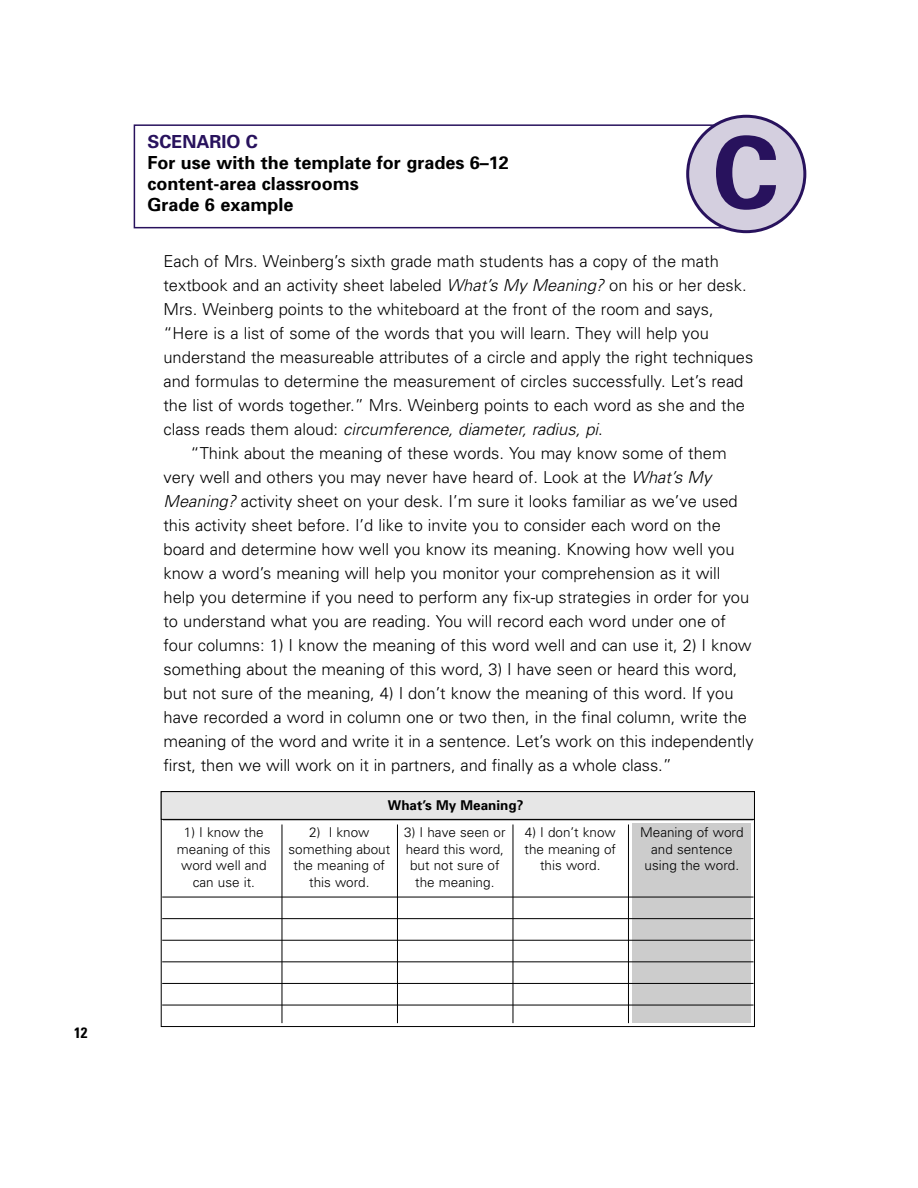
<style>
.page{position:relative;width:918px;height:1188px;background:#fff}
.page>*{position:absolute;margin:0;border:0;box-sizing:border-box;transform-origin:0 0}
.t1{font:700 99px "Univers";color:#28125d}
.t2{font:700 18px/21px "Univers";color:#000}
.t3{font:700 18px "Univers";color:#28125d}
.t4{font:300 16.5px "Univers";color:#000}
.t5{font:italic 300 16.5px "Univers";color:#000}
.t6{font:700 condensed 15px "Univers";color:#000}
.t7{font:300 13.5px/16.5px "Univers";color:#000;text-align:center}
.t8{font:700 13.5px "Univers";color:#000}
.s1{font-style:italic}
.s2{font-style:normal}
</style>
<div class="page">
<div style="left:633px;top:823px;width:118px;height:199px;background:#ccc"></div>
<div style="left:134px;top:124px;width:616px;height:104px;border:2px solid #28125d"></div>
<svg style="left:686px;top:115px;width:120px;height:118px"></svg>
<div style="left:162px;top:792px;width:592px;height:27px;background:#e6e6e6"></div>
<div style="left:161px;top:791px;width:594px;height:29px;border:1px solid #000"></div>
<hr style="left:162px;top:897px;width:592px;height:1px;background:#000">
<hr style="left:162px;top:918px;width:592px;height:1px;background:#000">
<hr style="left:162px;top:940px;width:592px;height:1px;background:#000">
<hr style="left:162px;top:962px;width:592px;height:1px;background:#000">
<hr style="left:162px;top:983px;width:592px;height:1px;background:#000">
<hr style="left:162px;top:1005px;width:592px;height:1px;background:#000">
<hr style="left:282px;top:824px;width:1px;height:199px;background:#000">
<hr style="left:397px;top:824px;width:1px;height:199px;background:#000">
<hr style="left:513px;top:824px;width:1px;height:199px;background:#000">
<hr style="left:628px;top:824px;width:1px;height:199px;background:#000">
<p class="t6" style="left:74px;top:1027px;width:15px">12</p>
<p class="t3" style="left:147px;top:135px;width:112px">SCENARIO C</p>
<p class="t2" style="left:147px;top:154px;width:363px">For use with the template for grades 6–12 content-area classrooms<br>Grade 6 example</p>
<h1 class="t1" style="left:713px;top:137px;width:68px">C</h1>
<p class="t4" style="left:164px;top:255px;width:557px">Each of Mrs. Weinberg’s sixth grade math students has a copy of the math</p>
<p class="t4" style="left:164px;top:279px;width:585px">textbook and an activity sheet labeled <span class="s1">What’s My Meaning?</span> on his or her desk.</p>
<p class="t4" style="left:163px;top:303px;width:552px">Mrs. Weinberg points to the whiteboard at the front of the room and says,</p>
<p class="t4" style="left:163px;top:327px;width:547px">“Here is a list of some of the words that you will learn. They will help you</p>
<p class="t4" style="left:163px;top:351px;width:591px">understand the measureable attributes of a circle and apply the right techniques</p>
<p class="t4" style="left:163px;top:375px;width:581px">and formulas to determine the measurement of circles successfully. Let’s read</p>
<p class="t4" style="left:163px;top:399px;width:583px">the list of words together.” Mrs. Weinberg points to each word as she and the</p>
<p class="t5" style="left:163px;top:423px;width:441px"><span class="s2">c l a s s r e a d s t h e m a l o u d :</span> circumference, diameter, radius, pi<span class="s2">.</span></p>
<p class="t4" style="left:191px;top:447px;width:538px">“Think about the meaning of these words. You may know some of them</p>
<p class="t4" style="left:164px;top:471px;width:549px">very well and others you may never have heard of. Look at the <span class="s1">What’s My</span></p>
<p class="t4" style="left:164px;top:495px;width:576px"><span class="s1">Meaning?</span> activity sheet on your desk. I’m sure it looks familiar as we’ve used</p>
<p class="t4" style="left:164px;top:519px;width:559px">this activity sheet before. I’d like to invite you to consider each word on the</p>
<p class="t4" style="left:164px;top:543px;width:573px">board and determine how well you know its meaning. Knowing how well you</p>
<p class="t4" style="left:164px;top:567px;width:559px">know a word’s meaning will help you monitor your comprehension as it will</p>
<p class="t4" style="left:164px;top:591px;width:587px">help you determine if you need to perform any fix-up strategies in order for you</p>
<p class="t4" style="left:164px;top:615px;width:564px">to understand what you are reading. You will record each word under one of</p>
<p class="t4" style="left:164px;top:639px;width:590px">four columns: 1) I know the meaning of this word well and can use it, 2) I know</p>
<p class="t4" style="left:164px;top:663px;width:575px">something about the meaning of this word, 3) I have seen or heard this word,</p>
<p class="t4" style="left:164px;top:687px;width:572px">but not sure of the meaning, 4) I don’t know the meaning of this word. If you</p>
<p class="t4" style="left:164px;top:711px;width:585px">have recorded a word in column one or two then, in the final column, write the</p>
<p class="t4" style="left:164px;top:735px;width:592px">meaning of the word and write it in a sentence. Let’s work on this independently</p>
<p class="t4" style="left:164px;top:759px;width:510px">first, then we will work on it in partners, and finally as a whole class.”</p>
<p class="t8" style="left:388px;top:800px;width:137px">What’s My Meaning?</p>
<p class="t7" style="left:177px;top:826px;width:95px">1) I know the meaning of this word well and can use it.</p>
<p class="t7" style="left:289px;top:826px;width:103px">2) I know something about the meaning of this word.</p>
<p class="t7" style="left:404px;top:826px;width:103px">3) I have seen or heard this word, but not sure of the meaning.</p>
<p class="t7" style="left:525px;top:826px;width:93px">4) I don’t know the meaning of this word.</p>
<p class="t7" style="left:640px;top:826px;width:105px">Meaning of word and sentence using the word.</p>
</div>
